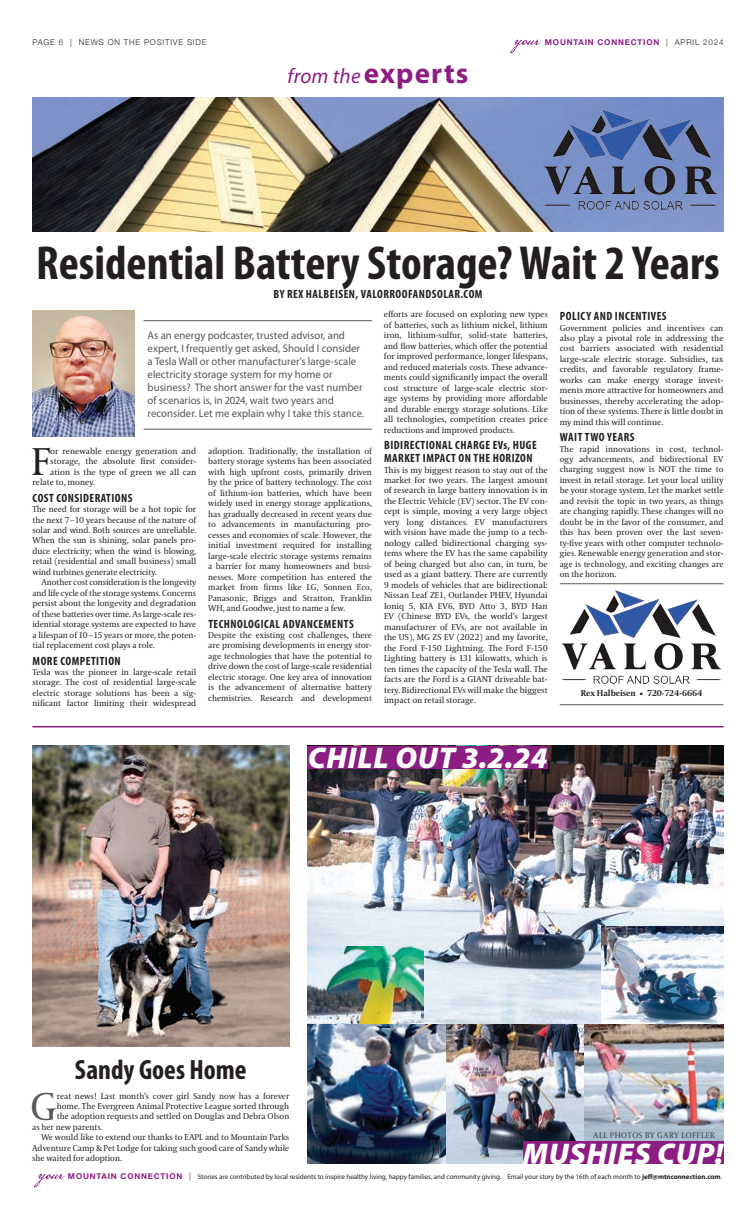
<style>
.page{position:relative;width:756px;height:1224px;background:#fff}
.page>*{position:absolute;margin:0;border:0;box-sizing:border-box;transform-origin:0 0}
.t1{font:700 condensed 48px "Myriad Pro";color:#231f20}
.t2{font:38.5px "Coranto 2";color:#231f20}
.t3{font:38.5px "Coranto 2";color:#57585a}
.t4{font:italic 900 30px "Myriad Pro";letter-spacing:.03em;color:#fff}
.t5{font:700 condensed 28px "Myriad Pro";color:#231f20}
.t6{font:italic 21px "Myriad Pro";letter-spacing:.01em;color:#8c1d82}
.t7{font:700 condensed 12px/13px "Myriad Pro";letter-spacing:.04em;color:#231f20}
.t8{font:11px/13px "Myriad Pro";color:#57585a}
.t9{font:8.5px/10.5px "Coranto 2";color:#231f20;text-align:justify}
.t10{font:700 8.5px "Coranto 2";letter-spacing:-.005em;color:#231f20}
.t11{font:700 8px "Helvetica Neue";letter-spacing:.1em;color:#8c1d82}
.t12{font:300 8px "Helvetica Neue";letter-spacing:.1em;color:#231f20}
.t13{font:8px "Coranto 2";letter-spacing:.06em;color:#57585a}
.t14{font:7px "Myriad Pro";color:#231f20}
.s1{font-weight:300;color:#231f20}
.s2{font-weight:700;font-style:normal;font-size:29px}
.s3{font-family:"Helvetica Neue";font-weight:700;font-size:8px;color:#8c1d82}
.s4{font-family:"Helvetica Neue";font-weight:300;font-size:8px}
.s5{font-weight:700}
</style>
<div class="page">
<svg style="left:510px;top:40px;width:31px;height:13px"></svg>
<svg style="left:34px;top:1174px;width:31px;height:13px"></svg>
<img style="left:307px;top:746px;width:416px;height:418px">
<hr style="left:560px;top:584px;width:163px;height:1px;background:#57585a">
<hr style="left:560px;top:704px;width:163px;height:1px;background:#57585a">
<img style="left:561px;top:590px;width:161px;height:94px">
<img style="left:33px;top:97px;width:690px;height:135px">
<img style="left:541px;top:108px;width:180px;height:104px">
<hr style="left:144px;top:320px;width:228px;height:1px;background:#57585a">
<hr style="left:144px;top:429px;width:228px;height:1px;background:#57585a">
<img style="left:33px;top:311px;width:102px;height:126px">
<hr style="left:33px;top:726px;width:690px;height:2px;background:#8c1d82">
<img style="left:32px;top:746px;width:257px;height:300px">
<img style="left:307px;top:947px;width:117px;height:77px">
<img style="left:601px;top:926px;width:122px;height:99px">
<div style="left:523px;top:1141px;width:200px;height:23px;background:#8c1d82"></div>
<div style="left:307px;top:746px;width:241px;height:22px;background:#8c1d82"></div>
<p class="t12" style="left:33px;top:35px;width:175px">PAGE 6 | NEWS ON THE POSITIVE SIDE</p>
<p class="t11" style="left:545px;top:36px;width:180px">MOUNTAIN CONNECTION <span class="s1">| APRIL 2024</span></p>
<h3 class="t6" style="left:288px;top:64px;width:182px">from the<span class="s2">experts</span></h3>
<h1 class="t1" style="left:36px;top:237px;width:685px">Residential Battery Storage? Wait 2 Years</h1>
<h3 class="t7" style="left:273px;top:288px;width:211px">BY REX HALBEISEN, VALORROOFANDSOLAR.COM</h3>
<p class="t8" style="left:148px;top:329px;width:218px">As an energy podcaster, trusted advisor, and expert, I frequently get asked, Should I consider a Tesla Wall or other manufacturer’s large-scale electricity storage system for my home or business? The short answer for the vast number of scenarios is, in 2024, wait two years and reconsider. Let me explain why I take this stance.</p>
<h2 class="t2" style="left:32px;top:438px;width:20px">F</h2>
<p class="t9" style="left:50px;top:446px;width:147px">or renewable energy generation and</p>
<p class="t9" style="left:50px;top:457px;width:147px">storage, the absolute first consider-</p>
<p class="t9" style="left:50px;top:467px;width:147px">ation is the type of green we all can</p>
<p class="t9" style="left:32px;top:478px;width:64px">relate to, money.</p>
<h3 class="t7" style="left:33px;top:491px;width:101px">COST CONSIDERATIONS</h3>
<p class="t9" style="left:33px;top:504px;width:165px">The need for storage will be a hot topic for the next 7–10 years because of the nature of solar and wind. Both sources are unreliable.<br>When the sun is shining, solar panels pro&shy;duce electricity; when the wind is blowing, retail (residential and small business) small wind turbines generate electricity.</p>
<p class="t9" style="left:32px;top:578px;width:165px;text-indent:9px">Another cost consideration is the longevity and life cycle of the storage systems. Concerns persist about the longevity and degradation of these batteries over time. As large-scale res&shy;idential storage systems are expected to have a lifespan of 10– 15 years or more, the poten&shy;tial replacement cost plays a role.</p>
<h3 class="t7" style="left:33px;top:654px;width:90px">MORE COMPETITION</h3>
<p class="t9" style="left:33px;top:667px;width:165px">Tesla was the pioneer in large-scale retail storage. The cost of residential large-scale electric storage solutions has been a sig&shy;nificant factor limiting their widespread</p>
<p class="t9" style="left:208px;top:446px;width:165px">adoption. Traditionally, the installation of battery storage systems has been associated with high upfront costs, primarily driven by the price of battery technology. The cost of lithium-ion batteries, which have been widely used in energy storage applications, has gradually decreased in recent years due to advancements in manufacturing pro&shy;cesses and economies of scale. However, the initial investment required for installing large-scale electric storage systems remains a barrier for many homeowners and busi&shy;nesses. More competition has entered the market from firms like LG, Sonnen Eco, Panasonic, Briggs and Stratton, Franklin WH, and Goodwe, just to name a few.</p>
<h3 class="t7" style="left:208px;top:617px;width:147px">TECHNOLOGICAL ADVANCEMENTS</h3>
<p class="t9" style="left:208px;top:630px;width:165px">Despite the existing cost challenges, there are promising developments in energy stor&shy;age technologies that have the potential to drive down the cost of large-scale residential electric storage. One key area of innovation is the advancement of alternative battery chemistries. Research and development</p>
<p class="t9" style="left:384px;top:310px;width:165px">efforts are focused on exploring new types of batteries, such as lithium nickel, lithium iron, lithium-sulfur, solid-state batteries, and flow batteries, which offer the potential for improved performance, longer lifespans, and reduced materials costs. These advance&shy;ments could significantly impact the overall cost structure of large-scale electric stor&shy;age systems by providing more affordable and durable energy storage solutions. Like all technologies, competition creates price reductions and improved products.</p>
<h3 class="t7" style="left:384px;top:439px;width:154px">BIDIRECTIONAL CHARGE EVs, HUGE<br>MARKET IMPACT ON THE HORIZON</h3>
<p class="t9" style="left:384px;top:465px;width:165px">This is my biggest reason to stay out of the market for two years. The largest amount of research in large battery innovation is in the Electric Vehicle (EV) sector. The EV con&shy;cept is simple, moving a very large object very long distances. EV manufacturers with vision have made the jump to a tech&shy;nology called bidirectional charging sys&shy;tems where the EV has the same capability of being charged but also can, in turn, be used as a giant battery. There are currently 9 models of vehicles that are bidirectional:<br>Nissan Leaf ZE1, Outlander PHEV, Hyundai Ioniq 5, KIA EV6, BYD Atto 3, BYD Han EV (Chinese BYD EVs, the world’s largest manufacturer of EVs, are not available in the US), MG ZS EV (2022) and my favorite, the Ford F-150 Lightning. The Ford F-150<br>Lighting battery is 131 kilowatts, which is ten times the capacity of the Tesla wall. The facts are the Ford is a GIANT driveable bat&shy;tery. Bidirectional EVs will make the biggest impact on retail storage.</p>
<h3 class="t7" style="left:560px;top:310px;width:108px">POLICY AND INCENTIVES</h3>
<p class="t9" style="left:560px;top:323px;width:165px">Government policies and incentives can also play a pivotal role in addressing the cost barriers associated with residential large-scale electric storage. Subsidies, tax credits, and favorable regulatory frame&shy;works can make energy storage invest&shy;ments more attractive for homeowners and businesses, thereby accelerating the adop&shy;tion of these systems. There is little doubt in my mind this will continue.</p>
<h3 class="t7" style="left:560px;top:431px;width:76px">WAIT TWO YEARS</h3>
<p class="t9" style="left:560px;top:444px;width:165px">The rapid innovations in cost, technol&shy;ogy advancements, and bidirectional EV charging suggest now is NOT the time to invest in retail storage. Let your local utility be your storage system. Let the market settle and revisit the topic in two years, as things are changing rapidly. These changes will no doubt be in the favor of the consumer, and this has been proven over the last seven&shy;ty-five years with other computer technolo&shy;gies. Renewable energy generation and stor&shy;age is technology, and exciting changes are on the horizon.</p>
<p class="t10" style="left:581px;top:687px;width:123px">Rex Halbeisen • 720-724-6664</p>
<h3 class="t4" style="left:308px;top:742px;width:241px">CHILL OUT 3.2.24</h3>
<h3 class="t5" style="left:75px;top:1054px;width:173px">Sandy Goes Home</h3>
<h2 class="t3" style="left:31px;top:1083px;width:28px">G</h2>
<p class="t9" style="left:57px;top:1091px;width:234px">reat news! Last month’s cover girl Sandy now has a forever</p>
<p class="t9" style="left:57px;top:1101px;width:234px">home. The Evergreen Animal Protective League sorted through</p>
<p class="t9" style="left:57px;top:1112px;width:234px">the adoption requests and settled on Douglas and Debra Olson</p>
<p class="t9" style="left:32px;top:1122px;width:72px">as her new parents.</p>
<p class="t9" style="left:41px;top:1133px;width:250px">We would like to extend our thanks to EAPL and to Mountain Parks</p>
<p class="t9" style="left:32px;top:1143px;width:259px">Adventure Camp &amp; Pet Lodge for taking such good care of Sandy while</p>
<p class="t9" style="left:32px;top:1154px;width:91px">she waited for adoption.</p>
<p class="t13" style="left:593px;top:1130px;width:123px">ALL PHOTOS BY GARY LOFFLER</p>
<h3 class="t4" style="left:523px;top:1137px;width:202px">MUSHIES CUP!</h3>
<p class="t14" style="left:68px;top:1173px;width:656px"><span class="s3">MOUNTAIN CONNECTION</span> <span class="s4">|</span> Stories are contributed by local residents to inspire healthy living, happy families, and community giving. Email your story by the 16th of each month to <span class="s5">jeff@mtnconnection.com</span>.</p>
</div>
